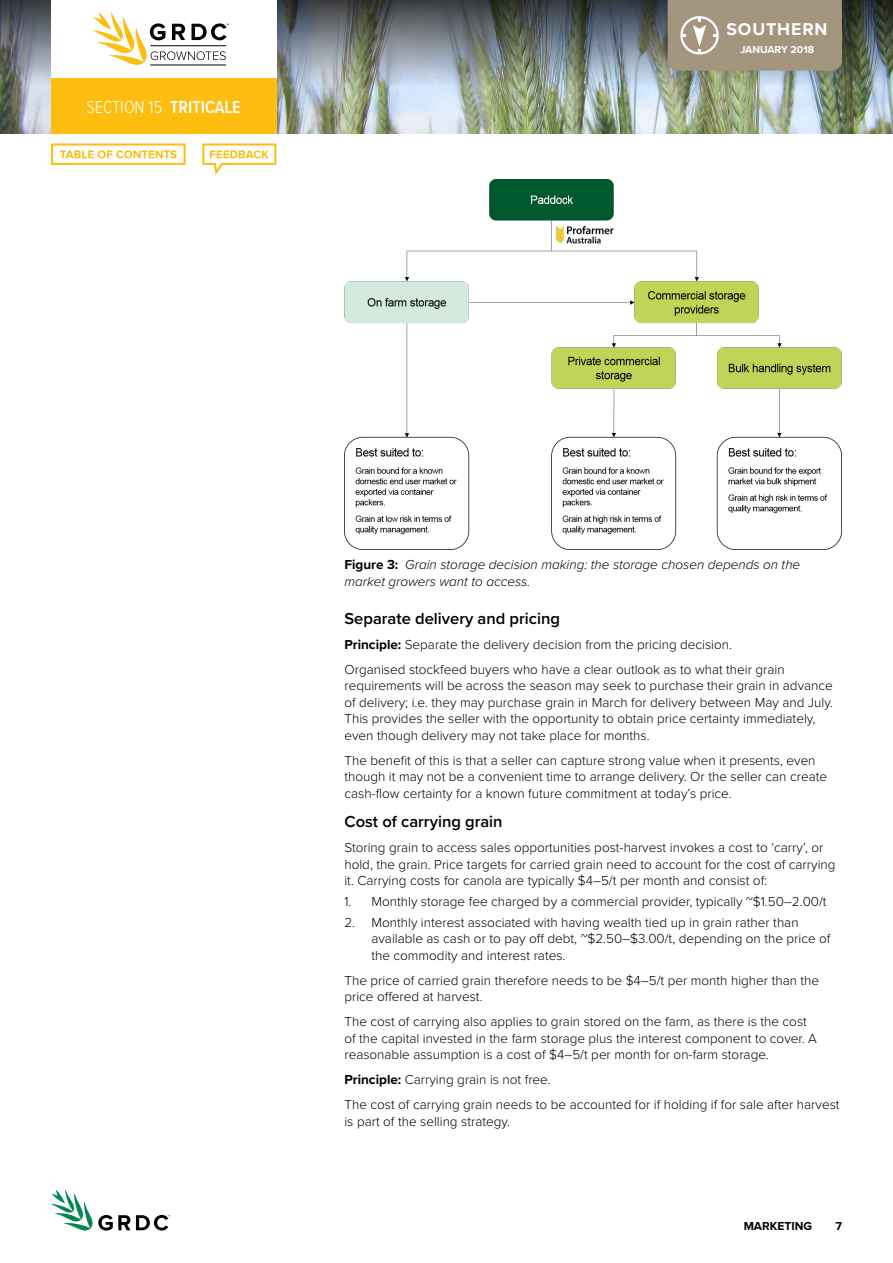
<style>
.page{position:relative;width:893px;height:1263px;background:#fff}
.page>*{position:absolute;margin:0;border:0;box-sizing:border-box;transform-origin:0 0}
.t1{font:300 18px "Proxima Nova Cond";color:#fff}
.t2{font:700 17.7px "Proxima Nova";letter-spacing:.05em;color:#fff}
.t3{font:600 16.5px "Proxima Nova";color:#000}
.t4{font:300 13.5px/16.5px "Proxima Nova";color:#000}
.t5{font:italic 300 13.5px/16.5px "Proxima Nova";color:#000}
.t6{font:700 12px "Proxima Nova";color:#000}
.t7{font:700 10.5px "Proxima Nova";color:#fff}
.s1{font-weight:600}
.s2{font-weight:700;font-style:normal}
.s3{font-weight:700}
</style>
<div class="page">
<img style="left:0;top:117px;width:893px;height:16px">
<img style="left:0;top:0;width:893px;height:117px">
<svg style="left:51px;top:1190px;width:119px;height:41px"></svg>
<div style="left:51px;top:0;width:225px;height:81px;background:#fff"></div>
<div style="left:51px;top:78px;width:225px;height:55px;background:#febe10"></div>
<div style="left:668px;top:0;width:174px;height:71px;background:#a4967e"></div>
<hr style="left:150px;top:65px;width:76px;height:1px;background:#000">
<svg style="left:93px;top:12px;width:136px;height:53px"></svg>
<img style="left:344px;top:180px;width:498px;height:370px">
<svg style="left:51px;top:143px;width:135px;height:22px"></svg>
<svg style="left:202px;top:143px;width:74px;height:32px"></svg>
<h1 class="t1" style="left:87px;top:94px;width:93px">SECTION 15 <span class="s1">TRITICALE</span></h1>
<h2 class="t2" style="left:726px;top:19px;width:103px">SOUTHERN</h2>
<p class="t7" style="left:740px;top:41px;width:75px">January 2018</p>
<p class="t5" style="left:344px;top:556px;width:457px"><span class="s2">Figure 3:</span> Grain storage decision making: the storage chosen depends on the market growers want to access.</p>
<p class="t3" style="left:344px;top:606px;width:217px">Separate delivery and pricing</p>
<p class="t4" style="left:344px;top:631px;width:442px;line-height:25px"><span class="s3">Principle:</span> Separate the delivery decision from the pricing decision.<br>Organised stockfeed buyers who have a clear outlook as to what their grain</p>
<p class="t4" style="left:344px;top:677px;width:490px">requirements will be across the season may seek to purchase their grain in advance of delivery; i.e. they may purchase grain in March for delivery between May and July.<br>This provides the seller with the opportunity to obtain price certainty immediately, even though delivery may not take place for months.</p>
<p class="t4" style="left:344px;top:751px;width:484px">The benefit of this is that a seller can capture strong value when it presents, even though it may not be a convenient time to arrange delivery. Or the seller can create cash-flow certainty for a known future commitment at today’s price.</p>
<p class="t3" style="left:344px;top:810px;width:160px">Cost of carrying grain</p>
<p class="t4" style="left:344px;top:839px;width:493px">Storing grain to access sales opportunities post-harvest invokes a cost to ‘carry’, or hold, the grain. Price targets for carried grain need to account for the cost of carrying it. Carrying costs for canola are typically $4–5/t per month and consist of:</p>
<p class="t4" style="left:344px;top:893px;width:484px">1. Monthly storage fee charged by a commercial provider, typically ~$1.50–2.00/t</p>
<p class="t4" style="left:371px;top:913px;width:461px;text-indent:-27px">2. Monthly interest associated with having wealth tied up in grain rather than available as cash or to pay off debt, ~$2.50–$3.00/t, depending on the price of the commodity and interest rates.</p>
<p class="t4" style="left:344px;top:971px;width:476px">The price of carried grain therefore needs to be $4–5/t per month higher than the price offered at harvest.</p>
<p class="t4" style="left:344px;top:1013px;width:474px">The cost of carrying also applies to grain stored on the farm, as there is the cost of the capital invested in the farm storage plus the interest component to cover. A reasonable assumption is a cost of $4–5/t per month for on-farm storage.</p>
<p class="t4" style="left:344px;top:1067px;width:497px;line-height:25px"><span class="s3">Principle:</span> Carrying grain is not free.<br>The cost of carrying grain needs to be accounted for if holding if for sale after harvest</p>
<p class="t4" style="left:344px;top:1112px;width:167px">is part of the selling strategy.</p>
<p class="t6" style="left:754px;top:1217px;width:58px">arketi ng</p>
<p class="t6" style="left:835px;top:1217px;width:8px">7</p>
</div>
